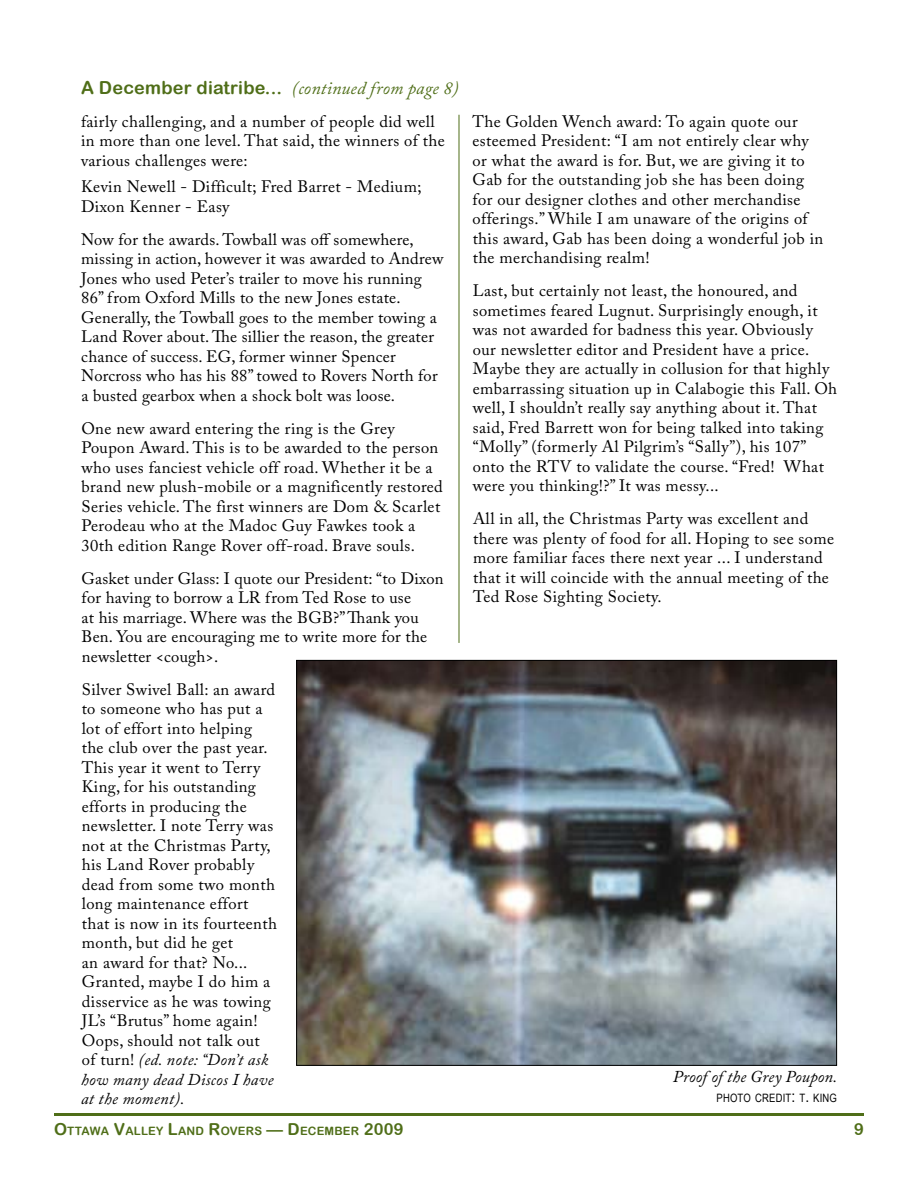
<style>
.page{position:relative;width:918px;height:1188px;background:#fff}
.page>*{position:absolute;margin:0;border:0;box-sizing:border-box;transform-origin:0 0}
.t1{font:18px "Arial Rounded MT Bold";letter-spacing:.01em;color:#4f6e18}
.t2{font:16.5px/19.5px "Adobe Caslon Pro";letter-spacing:.025em;color:#000}
.t3{font:italic 16.5px "Adobe Caslon Pro";letter-spacing:.01em;color:#000}
.t4{font:11.55px "Arial Rounded MT Bold";letter-spacing:.02em;color:#4f6e18}
.t5{font:11.55px "Arial Narrow";letter-spacing:.015em;color:#000}
.s1{font-family:"Adobe Caslon Pro";font-style:italic}
.s2{font-style:italic}
.s3{font-size:16.5px}
</style>
<div class="page">
<hr style="left:54px;top:1113px;width:810px;height:3px;background:#4f6e18">
<hr style="left:459px;top:115px;width:1px;height:528px;background:#4f6e18">
<img style="left:298px;top:662px;width:537px;height:402px">
<p class="t1" style="left:81px;top:77px;width:379px">A DECEMBER DIATRIBE... <span class="s1">(continued from page 8)</span></p>
<p class="t2" style="left:81px;top:111px;width:365px">fairly challenging, and a number of people did well in more than one level. That said, the winners of the various challenges were:</p>
<p class="t2" style="left:81px;top:177px;width:342px">Kevin Newell - Difficult; Fred Barret - Medium;<br>Dixon Kenner - Easy</p>
<p class="t2" style="left:81px;top:229px;width:364px">Now for the awards. Towball was off somewhere, missing in action, however it was awarded to Andrew Jones who used Peter’s trailer to move his running 86” from Oxford Mills to the new Jones estate.<br>Generally, the Towball goes to the member towing a Land Rover about.The sillier the reason, the greater chance of success. EG, former winner Spencer Norcross who has his 88” towed to Rovers North for a busted gearbox when a shock bolt was loose.</p>
<p class="t2" style="left:81px;top:418px;width:363px">One new award entering the ring is the Grey Poupon Award. This is to be awarded to the person who uses fanciest vehicle off road. Whether it be a brand new plush-mobile or a magnificently restored Series vehicle. The first winners are Dom &amp; Scarlet Perodeau who at the Madoc Guy Fawkes took a 30th edition Range Rover off-road. Brave souls.</p>
<p class="t2" style="left:82px;top:568px;width:363px">Gasket under Glass: I quote our President: “to Dixon for having to borrow a LR from Ted Rose to use<br>at his marriage. Where was the BGB?”Thank you Ben. You are encouraging me to write more for the newsletter &lt;cough&gt;.</p>
<p class="t2" style="left:81px;top:679px;width:197px">Silver Swivel Ball: an award to someone who has put a lot of effort into helping the club over the past year.<br>This year it went to Terry<br>King, for his outstanding efforts in producing the newsletter. I note Terry was not at the Christmas Party, his Land Rover probably dead from some two month long maintenance effort that is now in its fourteenth month, but did he get<br>an award for that? No...<br>Granted, maybe I do him a disservice as he was towing<br>JL’s “Brutus” home again!<br>Oops, should not talk out<br>of turn! <span class="s2">(ed. note: “Don’t ask how many dead Discos I have at the moment).</span></p>
<p class="t4" style="left:54px;top:1124px;width:351px"><span class="s3">O</span>TTAWA <span class="s3">V</span>ALLEY <span class="s3">L</span>AND <span class="s3">R</span>OVERS <span class="s3">— D</span> ECEMBER <span class="s3">2009</span></p>
<p class="t2" style="left:472px;top:111px;width:352px">The Golden Wench award: To again quote our esteemed President: “I am not entirely clear why or what the award is for. But, we are giving it to Gab for the outstanding job she has been doing for our designer clothes and other merchandise offerings.” While I am unaware of the origins of this award, Gab has been doing a wonderful job in the merchandising realm!</p>
<p class="t2" style="left:473px;top:281px;width:366px">Last, but certainly not least, the honoured, and sometimes feared Lugnut. Surprisingly enough, it was not awarded for badness this year. Obviously our newsletter editor and President have a price.<br>Maybe they are actually in collusion for that highly embarrassing situation up in Calabogie this Fall. Oh well, I shouldn’t really say anything about it. That said, Fred Barrett won for being talked into taking “Molly” (formerly Al Pilgrim’s “Sally”), his 107” onto the RTV to validate the course. “Fred! What were you thinking!?” It was messy...</p>
<p class="t2" style="left:473px;top:509px;width:363px">All in all, the Christmas Party was excellent and there was plenty of food for all. Hoping to see some more familiar faces there next year ... I understand that it will coincide with the annual meeting of the Ted Rose Sighting Society.</p>
<p class="t3" style="left:673px;top:1067px;width:166px">Proof of the Grey Poupon.</p>
<p class="t5" style="left:717px;top:1091px;width:122px">PHOTO CREDIT<span class="s3">:</span> T<span class="s3">.</span> KING</p>
</div>
